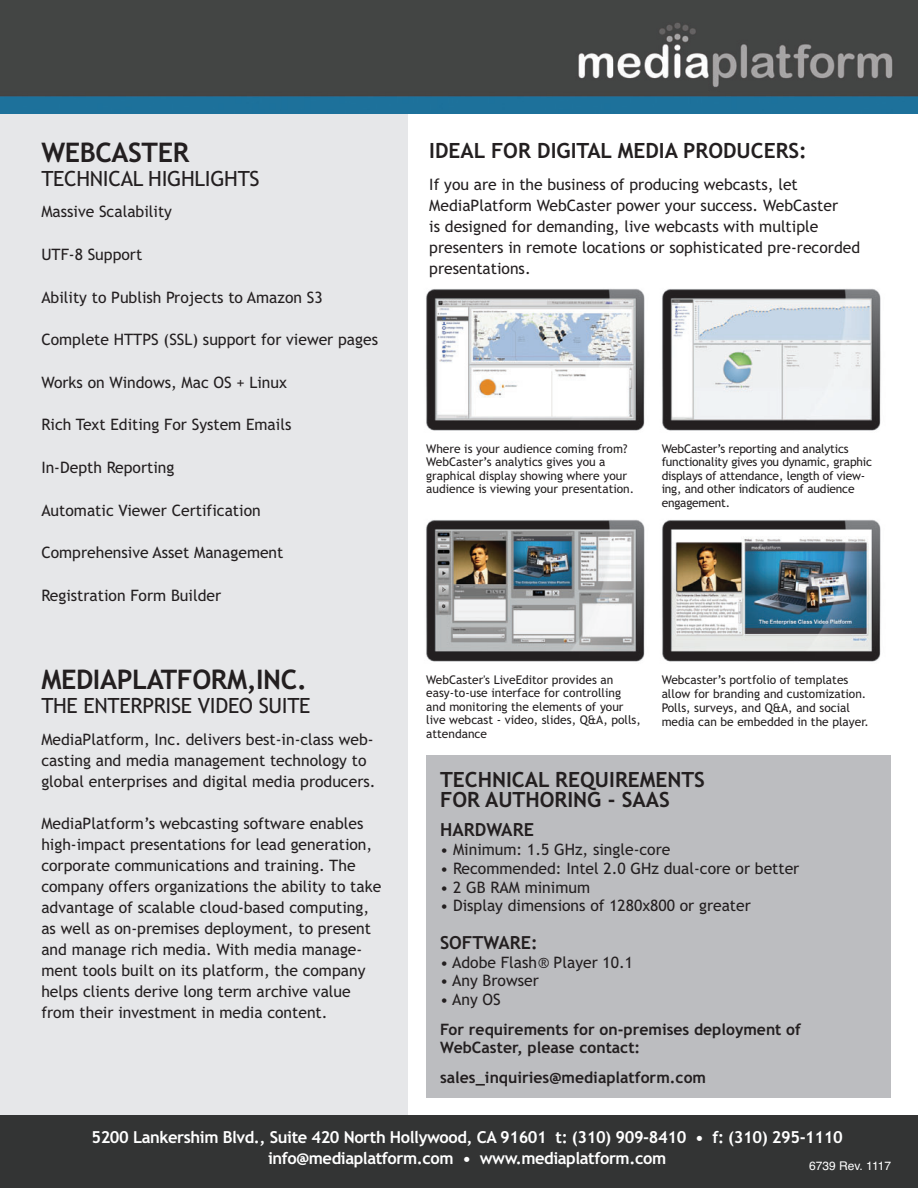
<style>
.page{position:relative;width:918px;height:1188px;background:#fff}
.page>*{position:absolute;margin:0;border:0;box-sizing:border-box;transform-origin:0 0}
.t1{font:700 27px "Trebuchet MS";letter-spacing:-.015em;color:#231f20}
.t2{font:700 21px/20.2px "Trebuchet MS";color:#231f20}
.t3{font:21px "Trebuchet MS";letter-spacing:-.015em;color:#231f20}
.t4{font:700 18px "Trebuchet MS";color:#231f20}
.t5{font:700 16.5px/21px "Trebuchet MS";letter-spacing:-.025em;color:#fff;text-align:center}
.t6{font:15.75px/21px "Trebuchet MS";color:#231f20}
.t7{font:700 15.75px/18.8px "Trebuchet MS";color:#231f20}
.t8{font:12px/13.5px "Trebuchet MS";color:#231f20}
.t9{font:12px "Helvetica";color:#fff}
</style>
<div class="page">
<div style="left:0;top:106px;width:407px;height:1015px;background:#e6e7e9"></div>
<img style="left:0;top:0;width:918px;height:114px">
<div style="left:0;top:1115px;width:918px;height:73px;background:#333434"></div>
<img style="left:426px;top:288px;width:219px;height:143px">
<img style="left:662px;top:288px;width:219px;height:143px">
<img style="left:426px;top:519px;width:219px;height:143px">
<img style="left:662px;top:519px;width:219px;height:143px">
<div style="left:426px;top:755px;width:465px;height:342px;background:#bcbdc0"></div>
<h1 class="t1" style="left:41px;top:142px;width:149px">WEBCASTER</h1>
<h2 class="t3" style="left:41px;top:170px;width:220px">TECHNICAL HIGHLIGHTS</h2>
<p class="t6" style="left:41px;top:203px;width:132px">Massive Scalability</p>
<p class="t6" style="left:41px;top:245px;width:102px">UTF-8 Support</p>
<p class="t6" style="left:41px;top:288px;width:283px">Ability to Publish Projects to Amazon S3</p>
<p class="t6" style="left:41px;top:331px;width:338px">Complete HTTPS (SSL) support for viewer pages</p>
<p class="t6" style="left:41px;top:373px;width:247px">Works on Windows, Mac OS + Linux</p>
<p class="t6" style="left:41px;top:416px;width:252px">Rich Text Editing For System Emails</p>
<p class="t6" style="left:41px;top:458px;width:135px">In-Depth Reporting</p>
<p class="t6" style="left:41px;top:501px;width:221px">Automatic Viewer Certification</p>
<p class="t6" style="left:41px;top:544px;width:244px">Comprehensive Asset Management</p>
<p class="t6" style="left:41px;top:586px;width:181px">Registration Form Builder</p>
<h1 class="t1" style="left:41px;top:669px;width:267px">MEDIAPLATFORM,INC.</h1>
<h2 class="t3" style="left:41px;top:698px;width:271px">THE ENTERPRISE VIDEO SUITE</h2>
<p class="t6" style="left:41px;top:730px;width:336px">MediaPlatform, Inc. delivers best-in-class web&shy;casting and media management technology to global enterprises and digital media producers.</p>
<p class="t6" style="left:41px;top:815px;width:341px">MediaPlatform’s webcasting software enables high-impact presentations for lead generation, corporate communications and training. The company offers organizations the ability to take advantage of scalable cloud-based computing, as well as on-premises deployment, to present and manage rich media. With media manage&shy;ment tools built on its platform, the company helps clients derive long term archive value from their investment in media content.</p>
<h2 class="t2" style="left:429px;top:142px;width:379px">IDEAL FOR DIGITAL MEDIA PRODUCERS:</h2>
<p class="t6" style="left:429px;top:175px;width:432px">If you are in the business of producing webcasts, let MediaPlatform WebCaster power your success. WebCaster<br>is designed for demanding, live webcasts with multiple presenters in remote locations or sophisticated pre-recorded presentations.</p>
<p class="t8" style="left:426px;top:443px;width:210px">Where is your audience coming from?<br>WebCaster’s analytics gives you a graphical display showing where your audience is viewing your presentation.</p>
<p class="t8" style="left:662px;top:443px;width:212px">WebCaster’s reporting and analytics functionality gives you dynamic, graphic displays of attendance, length of view&shy;ing, and other indicators of audience engagement.</p>
<p class="t8" style="left:426px;top:674px;width:216px">WebCaster's LiveEditor provides an easy-to-use interface for controlling and monitoring the elements of your live webcast - video, slides, Q&amp;A, polls, attendance</p>
<p class="t8" style="left:662px;top:673px;width:209px;line-height:14.2px">Webcaster’s portfolio of templates allow for branding and customization.<br>Polls, surveys, and Q&amp;A, and social media can be embedded in the player.</p>
<h2 class="t2" style="left:440px;top:771px;width:266px">TECHNICAL REQUIREMENTS<br>FOR AUTHORING - SAAS</h2>
<p class="t4" style="left:440px;top:823px;width:95px">HARDWARE</p>
<p class="t6" style="left:440px;top:840px;width:232px">• Minimum: 1.5 GHz, single-core</p>
<p class="t6" style="left:440px;top:859px;width:361px">• Recommended: Intel 2.0 GHz dual-core or better</p>
<p class="t6" style="left:440px;top:878px;width:152px">• 2 GB RAM minimum</p>
<p class="t6" style="left:440px;top:897px;width:312px">• Display dimensions of 1280x800 or greater</p>
<p class="t4" style="left:440px;top:935px;width:99px">SOFTWARE:</p>
<p class="t6" style="left:440px;top:953px;width:195px">• Adobe Flash ® Player 10.1</p>
<p class="t6" style="left:440px;top:972px;width:100px">• Any Browser</p>
<p class="t6" style="left:440px;top:990px;width:62px">• Any OS</p>
<p class="t7" style="left:440px;top:1021px;width:362px">For requirements for on-premises deployment of<br>WebCaster, please contact:</p>
<p class="t7" style="left:440px;top:1069px;width:268px">sales_inquiries@mediaplatform.com</p>
<p class="t5" style="left:91px;top:1128px;width:753px">5200 Lankershim Blvd., Suite 420 North Hollywood, CA 91601 t: (310) 909-8410 • f: (310) 295-1110 info@mediaplatform.com • www.mediaplatform.com</p>
<p class="t9" style="left:809px;top:1162px;width:84px">6739 Rev. 1117</p>
</div>
